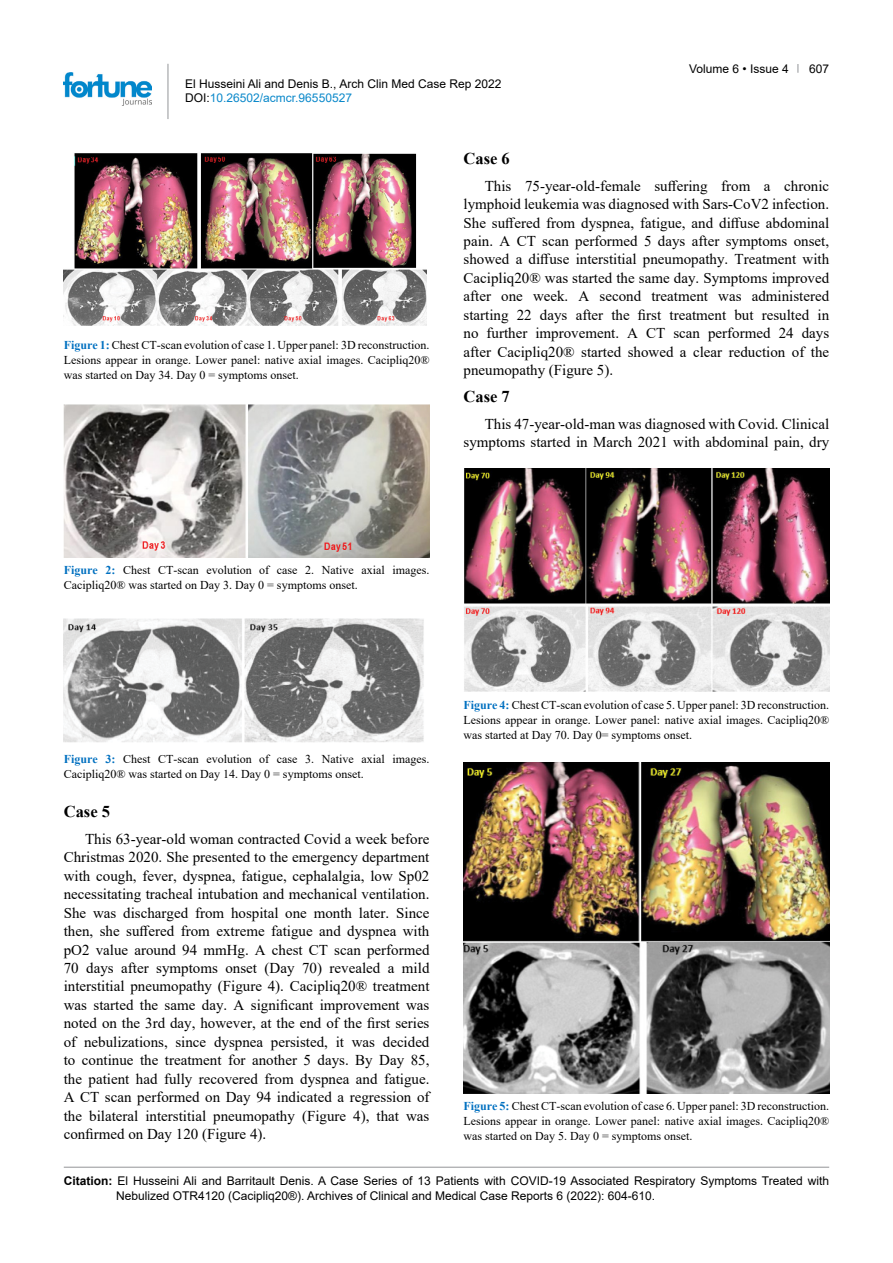
<style>
.page{position:relative;width:893px;height:1263px;background:#fff}
.page>*{position:absolute;margin:0;border:0;box-sizing:border-box;transform-origin:0 0}
.t1{font:700 16.5px "Times New Roman";color:#000}
.t2{font:15px/18.5px "Times New Roman";color:#000;text-align:justify}
.t3{font:12px/15px "Times New Roman";color:#000;text-align:justify}
.t4{font:12px/14.4px "Arial";color:#000}
.s1{color:#0a88ca}
.s2{font-weight:700;color:#0070c0}
.s3{font-weight:700}
</style>
<div class="page">
<hr style="left:168px;top:64px;width:1px;height:55px;background:#939598">
<img style="left:64px;top:72px;width:88px;height:33px">
<hr style="left:64px;top:1167px;width:765px;height:1px;background:#939598">
<img style="left:64px;top:153px;width:363px;height:173px">
<img style="left:64px;top:405px;width:365px;height:152px">
<img style="left:64px;top:619px;width:360px;height:123px">
<img style="left:464px;top:469px;width:365px;height:223px">
<img style="left:463px;top:763px;width:366px;height:330px">
<p class="t4" style="left:185px;top:76px;width:318px">El Husseini Ali and Denis B., Arch Clin Med Case Rep 2022<br>DOI:<span class="s1">10.26502/acmcr.96550527</span></p>
<p class="t4" style="left:689px;top:61px;width:101px">Volume 6 • Issue 4</p>
<p class="t4" style="left:809px;top:61px;width:22px">607</p>
<p class="t3" style="left:64px;top:337px;width:367px"><span class="s2">Figure 1:</span> Chest CT-scan evolution of case 1. Upper panel: 3D reconstruction.<br>Lesions appear in orange. Lower panel: native axial images. Cacipliq20® was started on Day 34. Day 0 = symptoms onset.</p>
<p class="t1" style="left:463px;top:146px;width:48px">Case 6</p>
<p class="t2" style="left:463px;top:176px;width:367px;text-indent:21px">This 75-year-old-female suffering from a chronic lymphoid leukemia was diagnosed with Sars-CoV2 infection.<br>She suffered from dyspnea, fatigue, and diffuse abdominal pain. A CT scan performed 5 days after symptoms onset, showed a diffuse interstitial pneumopathy. Treatment with Cacipliq20® was started the same day. Symptoms improved after one week. A second treatment was administered starting 22 days after the first treatment but resulted in no further improvement. A CT scan performed 24 days after Cacipliq20® started showed a clear reduction of the pneumopathy (Figure 5).</p>
<p class="t1" style="left:463px;top:384px;width:48px">Case 7</p>
<p class="t2" style="left:463px;top:414px;width:367px;text-align:right">This 47-year-old-man was diagnosed with Covid. Clinical symptoms started in March 2021 with abdominal pain, dry</p>
<p class="t3" style="left:64px;top:562px;width:367px"><span class="s2">Figure 2:</span> Chest CT-scan evolution of case 2. Native axial images.<br>Cacipliq20® was started on Day 3. Day 0 = symptoms onset.</p>
<p class="t3" style="left:64px;top:751px;width:367px"><span class="s2">Figure 3:</span> Chest CT-scan evolution of case 3. Native axial images.<br>Cacipliq20® was started on Day 14. Day 0 = symptoms onset.</p>
<p class="t1" style="left:64px;top:799px;width:48px">Case 5</p>
<p class="t2" style="left:64px;top:829px;width:367px;text-indent:21px">This 63-year-old woman contracted Covid a week before Christmas 2020. She presented to the emergency department with cough, fever, dyspnea, fatigue, cephalalgia, low Sp02 necessitating tracheal intubation and mechanical ventilation.<br>She was discharged from hospital one month later. Since then, she suffered from extreme fatigue and dyspnea with pO2 value around 94 mmHg. A chest CT scan performed 70 days after symptoms onset (Day 70) revealed a mild interstitial pneumopathy (Figure 4). Cacipliq20® treatment was started the same day. A significant improvement was noted on the 3rd day, however, at the end of the first series of nebulizations, since dyspnea persisted, it was decided to continue the treatment for another 5 days. By Day 85, the patient had fully recovered from dyspnea and fatigue.<br>A CT scan performed on Day 94 indicated a regression of the bilateral interstitial pneumopathy (Figure 4), that was confirmed on Day 120 (Figure 4).</p>
<p class="t3" style="left:463px;top:697px;width:367px"><span class="s2">Figure 4:</span> Chest CT-scan evolution of case 5. Upper panel: 3D reconstruction.<br>Lesions appear in orange. Lower panel: native axial images. Cacipliq20® was started at Day 70. Day 0= symptoms onset.</p>
<p class="t3" style="left:463px;top:1098px;width:367px"><span class="s2">Figure 5:</span> Chest CT-scan evolution of case 6. Upper panel: 3D reconstruction.<br>Lesions appear in orange. Lower panel: native axial images. Cacipliq20® was started on Day 5. Day 0 = symptoms onset.</p>
<p class="t4" style="left:116px;top:1173px;width:715px;line-height:15px;text-indent:-52px"><span class="s3">Citation:</span> El Husseini Ali and Barritault Denis. A Case Series of 13 Patients with COVID-19 Associated Respiratory Symptoms Treated with<br>Nebulized OTR4120 (Cacipliq20®). Archives of Clinical and Medical Case Reports 6 (2022): 604-610.</p>
</div>
